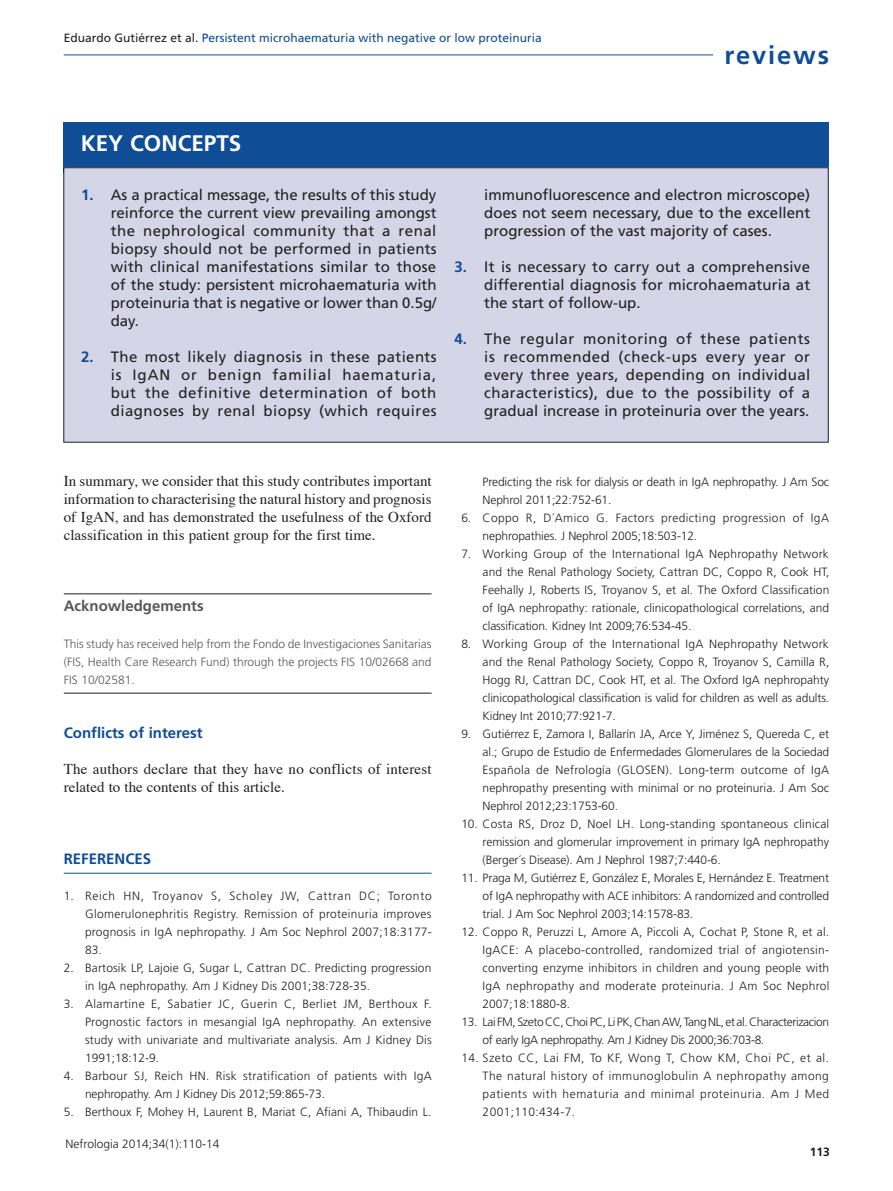
<style>
.page{position:relative;width:893px;height:1191px;background:#fff}
.page>*{position:absolute;margin:0;border:0;box-sizing:border-box;transform-origin:0 0}
.t1{font:700 25.5px "Frutiger";letter-spacing:.075em;color:#0f4d96}
.t2{font:700 22.5px "Frutiger";color:#fff}
.t3{font:15px/18px "Frutiger";color:#231f20;text-align:justify}
.t4{font:15px/18px "Times";color:#231f20;text-align:justify}
.t5{font:700 15px "Frutiger";color:#0f4d96}
.t6{font:700 15px "Frutiger";color:#57585a}
.t7{font:300 12px/18px "Frutiger";color:#231f20;text-align:justify}
.t8{font:300 12px/18px "Frutiger";color:#57585a;text-align:justify}
.t9{font:300 12px/18px "Frutiger";letter-spacing:-.03em;color:#231f20}
.t10{font:300 12px/18px "Frutiger";letter-spacing:.025em;color:#231f20}
.t11{font:12px "Frutiger";color:#0f4d96}
.t12{font:700 12px "Frutiger";color:#231f20}
.s1{color:#231f20}
.s2{font-weight:700;color:#0f4d96}
</style>
<div class="page">
<hr style="left:64px;top:55px;width:761px;height:1px;background:#0f4d96">
<div style="left:714px;top:45px;width:115px;height:36px;background:#fff"></div>
<hr style="left:64px;top:593px;width:368px;height:1px;background:#231f20">
<hr style="left:64px;top:693px;width:368px;height:1px;background:#231f20">
<hr style="left:64px;top:873px;width:368px;height:1px;background:#0f4d96">
<div style="left:64px;top:121px;width:765px;height:51px;background:#0f4d96"></div>
<div style="left:64px;top:168px;width:764px;height:274px;background:#d4d6e8"></div>
<p class="t11" style="left:64px;top:33px;width:480px"><span class="s1">Eduardo Gutiérrez et al.</span> Persistent microhaematuria with negative or low proteinuria</p>
<h1 class="t1" style="left:725px;top:44px;width:106px">reviews</h1>
<h2 class="t2" style="left:81px;top:134px;width:162px">KEY CONCEPTS</h2>
<p class="t3" style="left:111px;top:186px;width:328px;text-indent:-30px"><span class="s2">1.</span> As a practical message, the results of this study reinforce the current view prevailing amongst the nephrological community that a renal biopsy should not be performed in patients with clinical manifestations similar to those of the study: persistent microhaematuria with proteinuria that is negative or lower than 0.5g/ day.</p>
<p class="t3" style="left:111px;top:348px;width:327px;text-indent:-30px"><span class="s2">2.</span> The most likely diagnosis in these patients is IgAN or benign familial haematuria, but the definitive determination of both diagnoses by renal biopsy (which requires</p>
<p class="t3" style="left:484px;top:186px;width:327px">immunofluorescence and electron microscope) does not seem necessary, due to the excellent progression of the vast majority of cases.</p>
<p class="t3" style="left:484px;top:258px;width:327px;text-indent:-30px"><span class="s2">3.</span> It is necessary to carry out a comprehensive differential diagnosis for microhaematuria at the start of follow-up.</p>
<p class="t3" style="left:484px;top:330px;width:327px;text-indent:-30px"><span class="s2">4.</span> The regular monitoring of these patients is recommended (check-ups every year or every three years, depending on individual characteristics), due to the possibility of a gradual increase in proteinuria over the years.</p>
<p class="t4" style="left:64px;top:471px;width:369px">In summary, we consider that this study contributes important information to characterising the natural history and prognosis of IgAN, and has demonstrated the usefulness of the Oxford classification in this patient group for the first time.</p>
<p class="t6" style="left:64px;top:600px;width:142px">Acknowledgements</p>
<p class="t8" style="left:64px;top:636px;width:369px">This study has received help from the Fondo de Investigaciones Sanitarias (FIS, Health Care Research Fund) through the projects FIS 10/02668 and FIS 10/02581.</p>
<p class="t5" style="left:64px;top:727px;width:140px">Conflicts of interest</p>
<p class="t4" style="left:64px;top:759px;width:369px">The authors declare that they have no conflicts of interest related to the contents of this article.</p>
<p class="t5" style="left:64px;top:853px;width:89px">REFERENCES</p>
<p class="t7" style="left:85px;top:888px;width:348px;text-indent:-21px">1. Reich HN, Troyanov S, Scholey JW, Cattran DC; Toronto Glomerulonephritis Registry. Remission of proteinuria improves prognosis in IgA nephropathy. J Am Soc Nephrol 2007;18:3177- 83.</p>
<p class="t7" style="left:85px;top:960px;width:348px;text-indent:-21px">2. Bartosik LP, Lajoie G, Sugar L, Cattran DC. Predicting progression in IgA nephropathy. Am J Kidney Dis 2001;38:728-35.</p>
<p class="t7" style="left:85px;top:996px;width:348px;text-indent:-21px">3. Alamartine E, Sabatier JC, Guerin C, Berliet JM, Berthoux F.<br>Prognostic factors in mesangial IgA nephropathy. An extensive study with univariate and multivariate analysis. Am J Kidney Dis 1991;18:12-9.</p>
<p class="t10" style="left:85px;top:1068px;width:348px;text-indent:-21px">4. Barbour SJ, Reich HN. Risk stratification of patients with IgA nephropathy. Am J Kidney Dis 2012;59:865-73.</p>
<p class="t7" style="left:64px;top:1104px;width:369px">5. Berthoux F, Mohey H, Laurent B, Mariat C, Afiani A, Thibaudin L.</p>
<p class="t7" style="left:66px;top:1136px;width:155px">Nefrologia 2014;34(1):110-14</p>
<p class="t7" style="left:483px;top:474px;width:348px">Predicting the risk for dialysis or death in IgA nephropathy. J Am Soc<br>Nephrol 2011;22:752-61.</p>
<p class="t7" style="left:483px;top:510px;width:348px;text-indent:-21px">6. Coppo R, D´Amico G. Factors predicting progression of IgA nephropathies. J Nephrol 2005;18:503-12.</p>
<p class="t7" style="left:483px;top:546px;width:348px;text-indent:-21px">7. Working Group of the International IgA Nephropathy Network and the Renal Pathology Society, Cattran DC, Coppo R, Cook HT, Feehally J, Roberts IS, Troyanov S, et al. The Oxford Classification of IgA nephropathy: rationale, clinicopathological correlations, and classification. Kidney Int 2009;76:534-45.</p>
<p class="t7" style="left:483px;top:636px;width:348px;text-indent:-21px">8. Working Group of the International IgA Nephropathy Network and the Renal Pathology Society, Coppo R, Troyanov S, Camilla R, Hogg RJ, Cattran DC, Cook HT, et al. The Oxford IgA nephropahty clinicopathological classification is valid for children as well as adults.<br>Kidney Int 2010;77:921-7.</p>
<p class="t7" style="left:483px;top:726px;width:348px;text-indent:-21px">9. Gutiérrez E, Zamora I, Ballarín JA, Arce Y, Jiménez S, Quereda C, et al.; Grupo de Estudio de Enfermedades Glomerulares de la Sociedad Española de Nefrología (GLOSEN). Long-term outcome of IgA nephropathy presenting with minimal or no proteinuria. J Am Soc Nephrol 2012;23:1753-60.</p>
<p class="t7" style="left:483px;top:816px;width:348px;text-indent:-21px">10. Costa RS, Droz D, Noel LH. Long-standing spontaneous clinical remission and glomerular improvement in primary IgA nephropathy (Berger´s Disease). Am J Nephrol 1987;7:440-6.</p>
<p class="t7" style="left:483px;top:870px;width:348px;text-indent:-21px">11. Praga M, Gutiérrez E, González E, Morales E, Hernández E. Treatment of IgA nephropathy with ACE inhibitors: A randomized and controlled trial. J Am Soc Nephrol 2003;14:1578-83.</p>
<p class="t7" style="left:483px;top:924px;width:348px;text-indent:-21px">12. Coppo R, Peruzzi L, Amore A, Piccoli A, Cochat P, Stone R, et al.<br>IgACE: A placebo-controlled, randomized trial of angiotensin&shy;converting enzyme inhibitors in children and young people with IgA nephropathy and moderate proteinuria. J Am Soc Nephrol 2007;18:1880-8.</p>
<p class="t9" style="left:483px;top:1014px;width:348px;text-indent:-21px">13. Lai FM, Szeto CC, Choi PC, Li PK, Chan AW, Tang NL, et al. Characterizacion of early IgA nephropathy. Am J Kidney Dis 2000;36:703-8.</p>
<p class="t7" style="left:483px;top:1050px;width:348px;text-indent:-21px">14. Szeto CC, Lai FM, To KF, Wong T, Chow KM, Choi PC, et al.<br>The natural history of immunoglobulin A nephropathy among patients with hematuria and minimal proteinuria. Am J Med 2001;110:434-7.</p>
<p class="t12" style="left:810px;top:1147px;width:22px">113</p>
</div>
